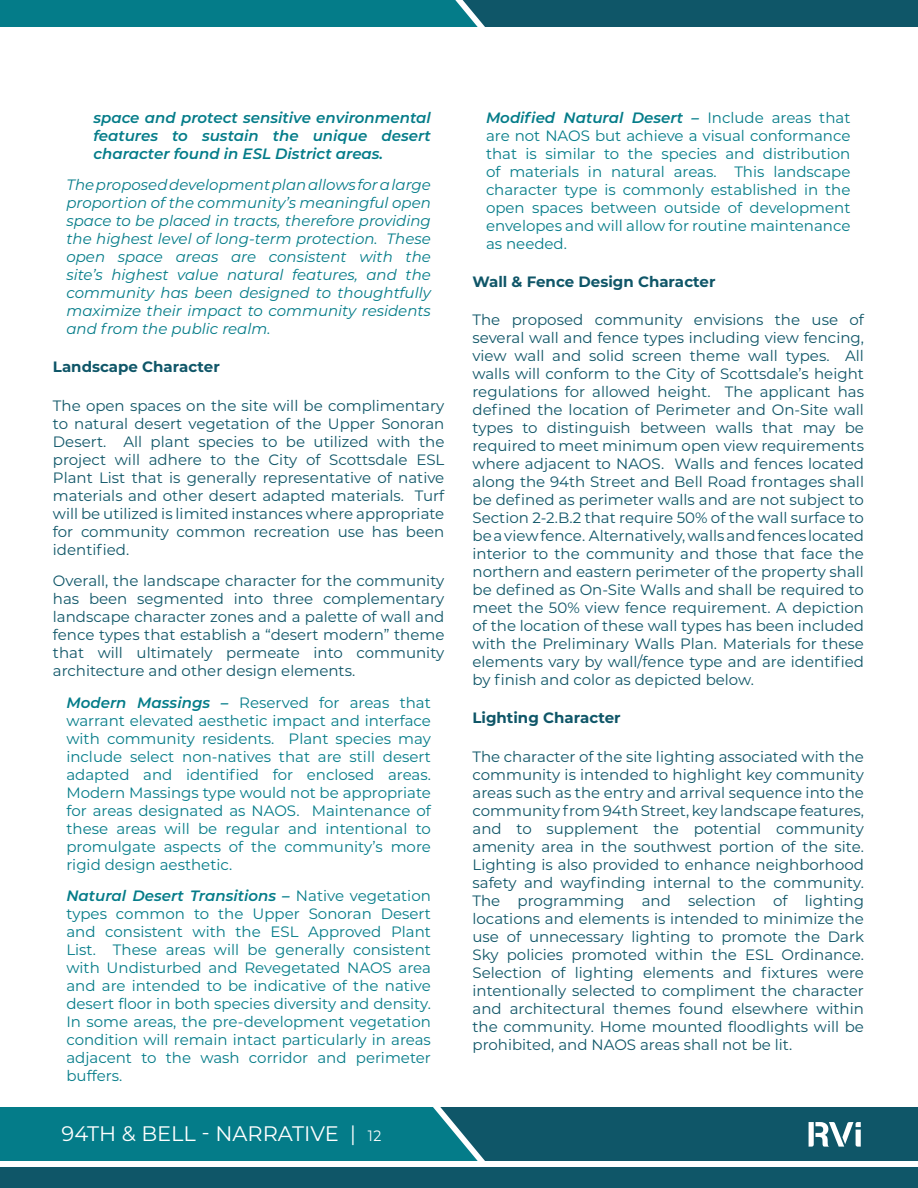
<style>
.page{position:relative;width:918px;height:1188px;background:#fff}
.page>*{position:absolute;margin:0;border:0;box-sizing:border-box;transform-origin:0 0}
.t1{font:21px "Montserrat";color:#fff}
.t2{font:15px/18px "Montserrat";color:#0f5668;text-align:justify}
.GOALS{font:15px/18px "Montserrat";color:#047c89;text-align:justify}
.QUOTE{font:italic 15px/18px "Montserrat";color:#047c89;text-align:justify}
.t3{font:italic 600 15px/18px "Montserrat";color:#047c89;text-align:justify}
.SUBTITLE{font:700 15px "Montserrat";color:#0f5668}
.s1{font-weight:600;font-style:italic}
.s2{font-size:15px}
</style>
<div class="page">
<svg style="left:0;top:0;width:918px;height:27px;background:#0b6a7a"></svg>
<div style="left:0;top:1167px;width:918px;height:21px;background:#0f5668"></div>
<svg style="left:0;top:1107px;width:918px;height:54px;background:#0e6c7b"></svg>
<p class="t3" style="left:93px;top:108px;width:339px">space and protect sensitive environmental features to sustain the unique desert character found in ESL District areas.</p>
<p class="QUOTE" style="left:66px;top:175px;width:366px">The proposed development plan allows for a large proportion of the community’s meaningful open space to be placed in tracts, therefore providing the highest level of long-term protection. These open space areas are consistent with the site’s highest value natural features, and the community has been designed to thoughtfully maximize their impact to community residents and from the public realm.</p>
<p class="SUBTITLE" style="left:53px;top:356px;width:168px">Landscape Character</p>
<p class="t2" style="left:53px;top:396px;width:393px">The open spaces on the site will be complimentary to natural desert vegetation of the Upper Sonoran Desert. All plant species to be utilized with the project will adhere to the City of Scottsdale ESL Plant List that is generally representative of native materials and other desert adapted materials. Turf will be utilized is limited instances where appropriate for community common recreation use has been identified.</p>
<p class="t2" style="left:53px;top:571px;width:393px">Overall, the landscape character for the community has been segmented into three complementary landscape character zones and a palette of wall and fence types that establish a “desert modern” theme that will ultimately permeate into community architecture and other design elements.</p>
<p class="GOALS" style="left:66px;top:693px;width:366px"><span class="s1">Modern Massings –</span> Reserved for areas that warrant elevated aesthetic impact and interface with community residents. Plant species may include select non-natives that are still desert adapted and identified for enclosed areas.<br>Modern Massings type would not be appropriate for areas designated as NAOS. Maintenance of these areas will be regular and intentional to promulgate aspects of the community’s more rigid design aesthetic.</p>
<p class="GOALS" style="left:66px;top:886px;width:366px"><span class="s1">Natural Desert Transitions –</span> Native vegetation types common to the Upper Sonoran Desert and consistent with the ESL Approved Plant List. These areas will be generally consistent with Undisturbed and Revegetated NAOS area and are intended to be indicative of the native desert floor in both species diversity and density.<br>In some areas, the pre-development vegetation condition will remain intact particularly in areas adjacent to the wash corridor and perimeter buffers.</p>
<h1 class="t1" style="left:62px;top:1119px;width:321px">94TH &amp; BELL - NARRATIVE | <span class="s2">12</span></h1>
<p class="GOALS" style="left:486px;top:108px;width:366px"><span class="s1">Modified Natural Desert –</span> Include areas that are not NAOS but achieve a visual conformance that is similar to the species and distribution of materials in natural areas. This landscape character type is commonly established in the open spaces between outside of development envelopes and will allow for routine maintenance as needed.</p>
<p class="SUBTITLE" style="left:472px;top:271px;width:245px">Wall &amp; Fence Design Character</p>
<p class="t2" style="left:472px;top:310px;width:393px">The proposed community envisions the use of several wall and fence types including view fencing, view wall and solid screen theme wall types. All walls will conform to the City of Scottsdale’s height regulations for allowed height. The applicant has defined the location of Perimeter and On-Site wall types to distinguish between walls that may be required to meet minimum open view requirements where adjacent to NAOS. Walls and fences located along the 94th Street and Bell Road frontages shall be defined as perimeter walls and are not subject to Section 2-2.B.2 that require 50% of the wall surface to be a view fence. Alternatively, walls and fences located interior to the community and those that face the northern and eastern perimeter of the property shall be defined as On-Site Walls and shall be required to meet the 50% view fence requirement. A depiction of the location of these wall types has been included with the Preliminary Walls Plan. Materials for these elements vary by wall/fence type and are identified by finish and color as depicted below.</p>
<p class="SUBTITLE" style="left:472px;top:707px;width:150px">Lighting Character</p>
<p class="t2" style="left:472px;top:747px;width:393px">The character of the site lighting associated with the community is intended to highlight key community areas such as the entry and arrival sequence into the community from 94th Street, key landscape features, and to supplement the potential community amenity area in the southwest portion of the site.<br>Lighting is also provided to enhance neighborhood safety and wayfinding internal to the community.<br>The programming and selection of lighting locations and elements is intended to minimize the use of unnecessary lighting to promote the Dark Sky policies promoted within the ESL Ordinance.<br>Selection of lighting elements and fixtures were intentionally selected to compliment the character and architectural themes found elsewhere within the community. Home mounted floodlights will be prohibited, and NAOS areas shall not be lit.</p>
</div>
